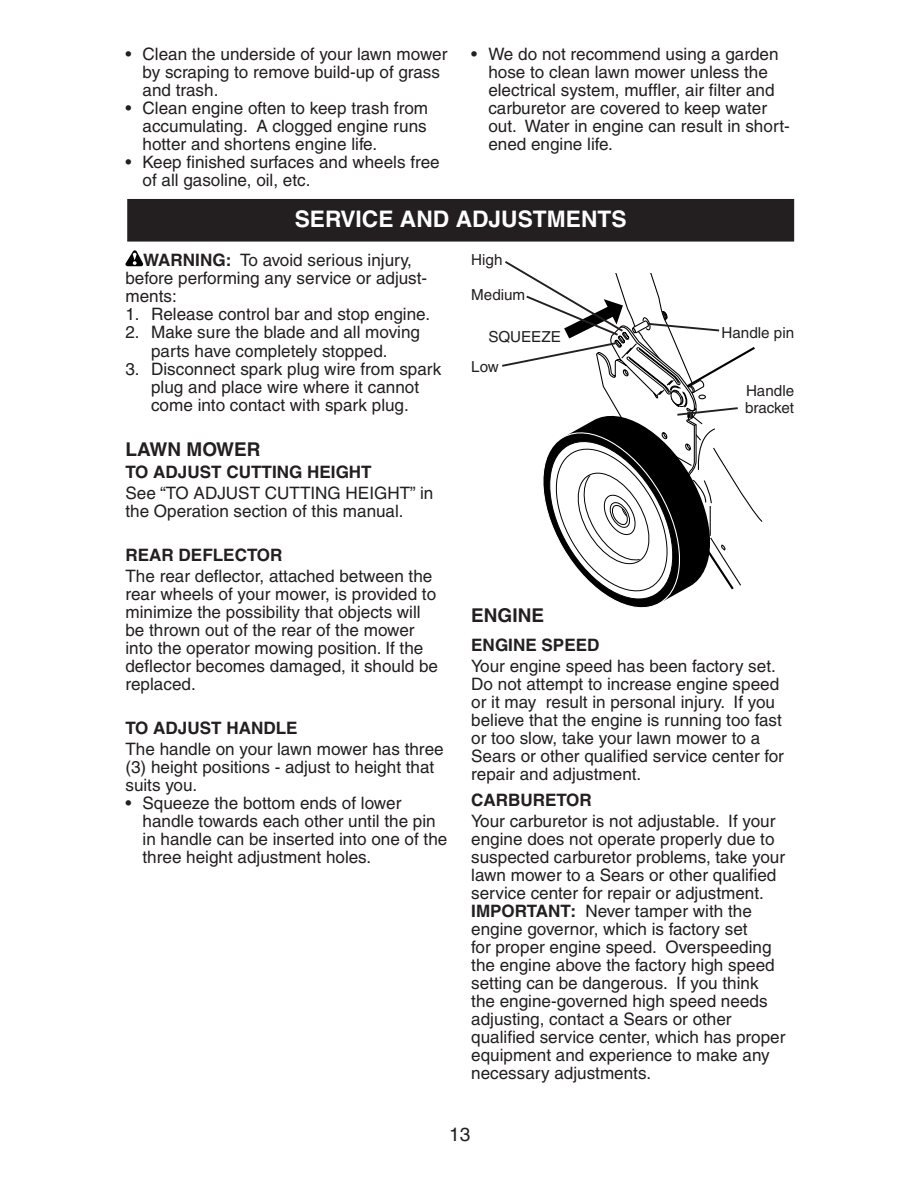
<style>
.page{position:relative;width:918px;height:1188px;background:#fff}
.page>*{position:absolute;margin:0;border:0;box-sizing:border-box;transform-origin:0 0}
.t1{font:700 22.8px "Helvetica";color:#fff}
.t2{font:700 19.05px "Helvetica";color:#231f20}
.t3{font:19.05px "Helvetica";color:#231f20}
.t4{font:17.1px/18px "Helvetica";color:#231f20}
.t5{font:700 17.1px "Helvetica";color:#231f20}
.t6{font:15.15px/16.2px "Helvetica";color:#231f20}
.s1{font-weight:700}
</style>
<div class="page">
<div style="left:128px;top:199px;width:666px;height:42px;background:#231f20"></div>
<div style="left:127px;top:199px;width:667px;height:43px;border:1px solid #231f20"></div>
<svg style="left:125px;top:250px;width:18px;height:16px"></svg>
<svg style="left:502px;top:261px;width:261px;height:347px"></svg>
<p class="t4" style="left:143px;top:47px;width:306px;text-indent:-17px">• Clean the underside of your lawn mower by scraping to remove build-up of grass and trash.</p>
<p class="t4" style="left:143px;top:101px;width:287px;text-align:justify;text-indent:-17px">• Clean engine often to keep trash from accumulating. A clogged engine runs hotter and shortens engine life.</p>
<p class="t4" style="left:143px;top:155px;width:299px;text-indent:-17px">• Keep finished surfaces and wheels free of all gasoline, oil, etc.</p>
<p class="t4" style="left:488px;top:47px;width:303px;text-indent:-17px">• We do not recommend using a garden hose to clean lawn mower unless the electrical system, muffler, air filter and carburetor are covered to keep water out. Water in engine can result in short&shy;ened engine life.</p>
<h1 class="t1" style="left:295px;top:211px;width:334px">SERVICE AND ADJUSTMENTS</h1>
<p class="t4" style="left:125px;top:253px;width:303px;text-indent:18px"><span class="s1">WARNING:</span> To avoid serious injury, before per form ing any service or ad just - ments:</p>
<p class="t4" style="left:125px;top:307px;width:306px">1. Release control bar and stop engine.</p>
<p class="t4" style="left:125px;top:325px;width:296px;text-align:center">2. Make sure the blade and all moving parts have completely stopped.</p>
<p class="t4" style="left:125px;top:361px;width:317px;text-align:center">3. Disconnect spark plug wire from spark plug and place wire where it cannot<br>come into contact with spark plug.</p>
<p class="t2" style="left:125px;top:443px;width:137px">LAWN MOWER</p>
<p class="t5" style="left:125px;top:466px;width:248px">TO ADJUST CUTTING HEIGHT</p>
<p class="t4" style="left:125px;top:486px;width:309px">See “TO ADJUST CUTTING HEIGHT” in the Operation sec tion of this manual.</p>
<p class="t5" style="left:125px;top:549px;width:159px">REAR DEFLECTOR</p>
<p class="t4" style="left:125px;top:568px;width:314px">The rear deflector, attached between the rear wheels of your mower, is provided to minimize the possibility that objects will be thrown out of the rear of the mower into the operator mowing position. If the deflector becomes dam aged, it should be replaced.</p>
<p class="t5" style="left:125px;top:722px;width:174px">TO ADJUST HANDLE</p>
<p class="t4" style="left:125px;top:741px;width:320px">The handle on your lawn mower has three (3) height positions - adjust to height that suits you.</p>
<p class="t4" style="left:143px;top:796px;width:306px;text-indent:-17px">• Squeeze the bottom ends of lower handle towards each other until the pin in handle can be inserted into one of the three height adjustment holes.</p>
<p class="t6" style="left:471px;top:254px;width:33px">High</p>
<p class="t6" style="left:471px;top:288px;width:56px">Medium</p>
<p class="t6" style="left:488px;top:330px;width:74px">SQUEEZE</p>
<p class="t6" style="left:471px;top:360px;width:29px">Low</p>
<p class="t6" style="left:722px;top:326px;width:74px">Handle pin</p>
<p class="t6" style="left:745px;top:385px;width:51px">Handle bracket</p>
<p class="t2" style="left:471px;top:609px;width:74px">ENGINE</p>
<p class="t5" style="left:471px;top:639px;width:130px">ENGINE SPEED</p>
<p class="t4" style="left:471px;top:658px;width:314px">Your engine speed has been factory set.<br>Do not attempt to increase engine speed or it may result in personal injury. If you believe that the engine is running too fast or too slow, take your lawn mower to a Sears or other qualified service center for repair and adjustment.</p>
<p class="t5" style="left:471px;top:794px;width:122px">CARBURETOR</p>
<p class="t4" style="left:471px;top:813px;width:316px">Your carburetor is not adjustable. If your engine does not operate properly due to suspected carburetor problems, take your lawn mower to a Sears or other qualified service center for repair or ad just ment.<br><span class="s1">IMPORTANT:</span> Never tamper with the engine governor, which is factory set<br>for proper engine speed. Over speed ing the engine above the factory high speed setting can be dangerous. If you think the engine-governed high speed needs adjusting, contact a Sears or other qualified service center, which has proper equip ment and ex pe ri ence to make any nec es sary adjustments.</p>
<p class="t3" style="left:449px;top:1128px;width:23px">13</p>
</div>
